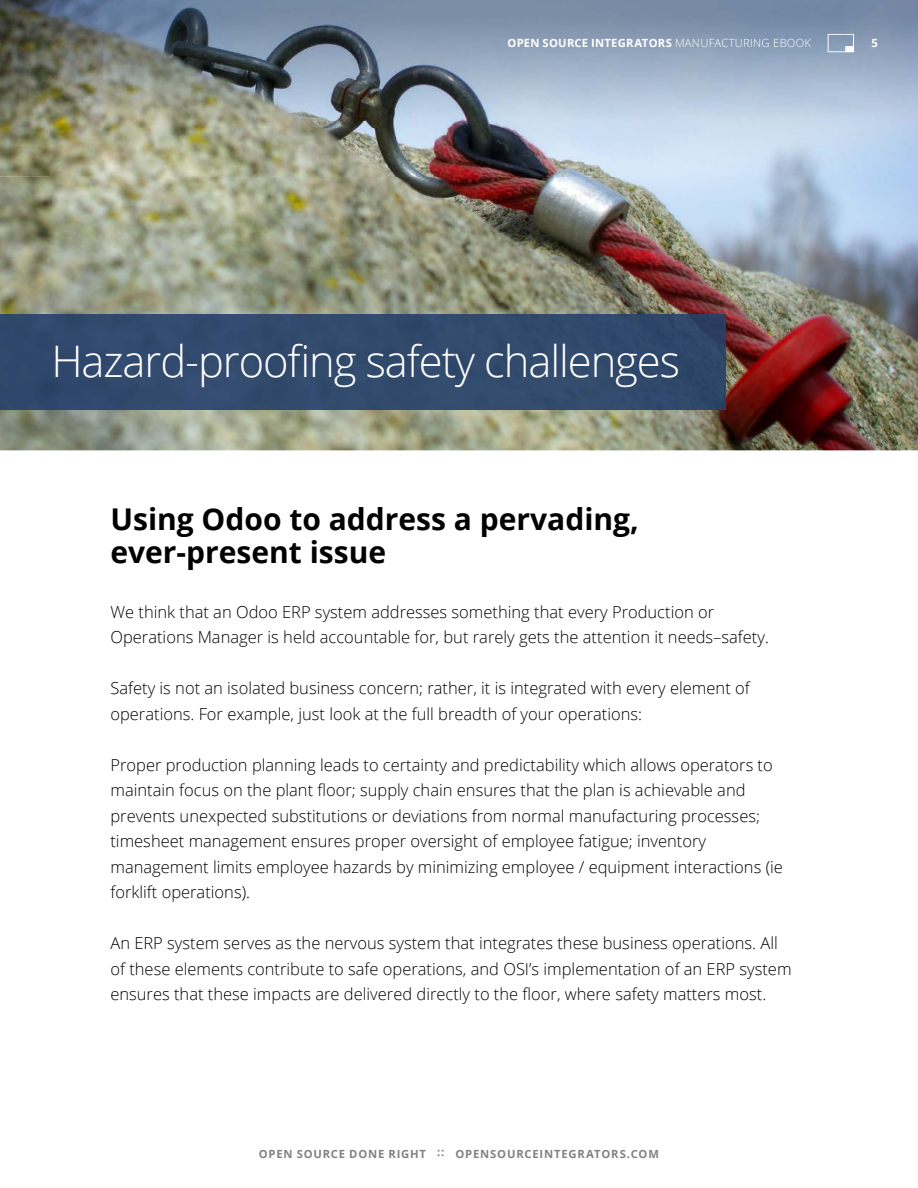
<style>
.page{position:relative;width:918px;height:1188px;background:#fff}
.page>*{position:absolute;margin:0;border:0;box-sizing:border-box;transform-origin:0 0}
.t1{font:300 43.5px "Open Sans";letter-spacing:-.025em;color:#fff}
.t2{font:700 30px/33px "Open Sans";color:#000}
.t3{font:300 16.5px/25.5px "Open Sans";color:#000}
.t4{font:700 11.25px "Open Sans";letter-spacing:.07em;color:#808285}
.t5{font:700 11.25px "Open Sans";letter-spacing:.02em;color:#fff}
.s1{font-weight:300}
</style>
<div class="page">
<img style="left:0;top:177px;width:918px;height:273px">
<div style="left:0;top:315px;width:725px;height:94px;background:#31496c"></div>
<img style="left:0;top:127px;width:50px;height:50px">
<img style="left:50px;top:127px;width:868px;height:50px">
<img style="left:0;top:0;width:918px;height:127px">
<svg style="left:828px;top:34px;width:26px;height:18px"></svg>
<p class="t5" style="left:508px;top:35px;width:305px">OPEN SOURCE INTEGRATORS <span class="s1">MANUFACTURING EBOOK</span></p>
<p class="t5" style="left:872px;top:35px;width:8px">5</p>
<h1 class="t1" style="left:51px;top:331px;width:630px">Hazard-proofing safety challenges</h1>
<h2 class="t2" style="left:110px;top:502px;width:530px">Using Odoo to address a pervading, ever-present issue</h2>
<p class="t3" style="left:110px;top:598px;width:660px">We think that an Odoo ERP system addresses something that every Production or<br>Operations Manager is held accountable for, but rarely gets the attention it needs–safety.</p>
<p class="t3" style="left:110px;top:675px;width:641px">Safety is not an isolated business concern; rather, it is integrated with every element of operations. For example, just look at the full breadth of your operations:</p>
<p class="t3" style="left:110px;top:751px;width:674px">Proper production planning leads to certainty and predictability which allows operators to maintain focus on the plant floor; supply chain ensures that the plan is achievable and prevents unexpected substitutions or deviations from normal manufacturing processes; timesheet management ensures proper oversight of employee fatigue; inventory management limits employee hazards by minimizing employee / equipment interactions (ie forklift operations).</p>
<p class="t3" style="left:110px;top:930px;width:683px">An ERP system serves as the nervous system that integrates these business operations. All of these elements contribute to safe operations, and OSI’s implementation of an ERP system ensures that these impacts are delivered directly to the floor, where safety matters most.</p>
<p class="t4" style="left:259px;top:1146px;width:402px">OPEN SOURCE DONE RIGHT :: OPENSOURCEINTEGRATORS.COM</p>
</div>
